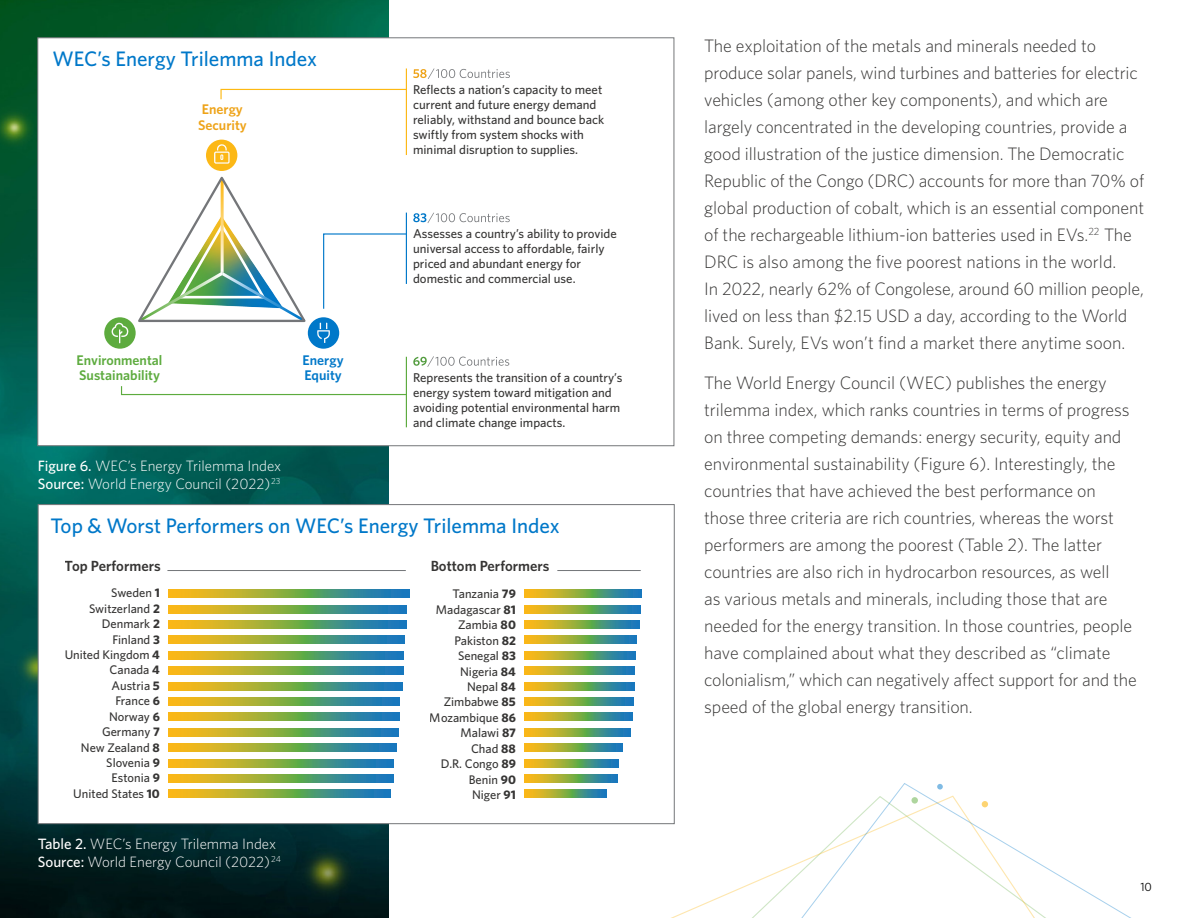
<style>
.page{position:relative;width:1188px;height:918px;background:#fff}
.page>*{position:absolute;margin:0;border:0;box-sizing:border-box;transform-origin:0 0}
.Subtitle_L2{font:500 21px "Whitney";color:#0078c9}
.Body{font:300 18px/27px "Whitney";letter-spacing:-.005em;color:#363534}
.t1{font:300 15px "Whitney";color:#fff}
.t2{font:600 14.7px "Whitney";color:#363534}
.t3{font:600 13.95px/15.1px "Whitney";color:#5dab3e}
.t4{font:600 13.95px/15.1px "Whitney";color:#eea318}
.t5{font:600 13.95px/15.1px "Whitney";color:#0078c9}
.t6{font:500 12.75px/15.1px "Whitney";color:#363534}
.t7{font:500 12.45px/15.5px "Whitney";color:#363534;text-align:right}
.t8{font:12px "Whitney";color:#000}
.s1{font-weight:500}
.s2{font-weight:700}
</style>
<div class="page">
<img style="left:0;top:0;width:388px;height:918px">
<div style="left:38px;top:38px;width:636px;height:408px;background:#fff;border:1px solid #747679"></div>
<svg style="left:413px;top:356px;width:96px;height:11px"></svg>
<svg style="left:413px;top:213px;width:97px;height:10px"></svg>
<svg style="left:413px;top:68px;width:97px;height:11px"></svg>
<div style="left:206px;top:140px;width:31px;height:31px;background:#fcb816;border-radius:50%"></div>
<svg style="left:214px;top:144px;width:16px;height:20px"></svg>
<div style="left:104px;top:317px;width:32px;height:32px;background:#5dab3e;border-radius:50%"></div>
<svg style="left:111px;top:323px;width:18px;height:20px"></svg>
<div style="left:308px;top:317px;width:31px;height:32px;background:#0078c9;border-radius:50%"></div>
<svg style="left:317px;top:323px;width:13px;height:20px"></svg>
<svg style="left:220px;top:88px;width:186px;height:12px"></svg>
<svg style="left:323px;top:233px;width:83px;height:76px"></svg>
<svg style="left:121px;top:385px;width:285px;height:11px"></svg>
<hr style="left:406px;top:213px;width:1px;height:71px;background:#0078c9">
<hr style="left:406px;top:357px;width:1px;height:70px;background:#5dab3e">
<hr style="left:406px;top:68px;width:1px;height:87px;background:#fcb816">
<svg style="left:138px;top:176px;width:168px;height:147px"></svg>
<div style="left:38px;top:504px;width:637px;height:320px;background:#fff;border:1px solid #747679"></div>
<svg style="left:168px;top:590px;width:242px;height:8px;background:#82a159"></svg>
<svg style="left:168px;top:621px;width:238px;height:7px;background:#83a159"></svg>
<svg style="left:168px;top:636px;width:237px;height:8px;background:#82a159"></svg>
<svg style="left:168px;top:651px;width:235px;height:8px;background:#83a159"></svg>
<svg style="left:168px;top:667px;width:235px;height:8px;background:#83a159"></svg>
<svg style="left:168px;top:682px;width:234px;height:8px;background:#83a159"></svg>
<svg style="left:168px;top:697px;width:232px;height:8px;background:#83a159"></svg>
<svg style="left:168px;top:713px;width:231px;height:8px;background:#83a159"></svg>
<svg style="left:168px;top:728px;width:231px;height:8px;background:#83a159"></svg>
<svg style="left:168px;top:744px;width:229px;height:8px;background:#82a159"></svg>
<svg style="left:168px;top:759px;width:225px;height:8px;background:#83a159"></svg>
<svg style="left:168px;top:774px;width:225px;height:8px;background:#83a159"></svg>
<svg style="left:168px;top:790px;width:223px;height:8px;background:#83a159"></svg>
<svg style="left:168px;top:605px;width:238px;height:8px;background:#83a159"></svg>
<svg style="left:524px;top:590px;width:118px;height:8px"></svg>
<svg style="left:524px;top:621px;width:116px;height:7px"></svg>
<svg style="left:524px;top:636px;width:113px;height:8px"></svg>
<svg style="left:524px;top:651px;width:112px;height:8px"></svg>
<svg style="left:524px;top:667px;width:110px;height:8px"></svg>
<svg style="left:524px;top:682px;width:110px;height:8px"></svg>
<svg style="left:524px;top:698px;width:109px;height:7px"></svg>
<svg style="left:524px;top:713px;width:108px;height:8px"></svg>
<svg style="left:524px;top:728px;width:107px;height:8px"></svg>
<svg style="left:524px;top:744px;width:99px;height:8px"></svg>
<svg style="left:524px;top:759px;width:94px;height:8px"></svg>
<svg style="left:524px;top:774px;width:94px;height:8px"></svg>
<svg style="left:524px;top:790px;width:82px;height:8px"></svg>
<svg style="left:524px;top:605px;width:116px;height:8px"></svg>
<hr style="left:167px;top:570px;width:239px;height:1px;background:#737679">
<hr style="left:557px;top:570px;width:84px;height:1px;background:#737679">
<svg style="left:633px;top:795px;width:97px;height:123px"></svg>
<svg style="left:730px;top:784px;width:346px;height:134px"></svg>
<svg style="left:911px;top:797px;width:7px;height:7px"></svg>
<p class="Subtitle_L2" style="left:52px;top:45px;width:266px">WEC’s Energy Trilemma Index</p>
<p class="t4" style="left:198px;top:102px;width:50px">Energy<br>Security</p>
<p class="t3" style="left:77px;top:352px;width:87px">Environmental<br>Sustainability</p>
<p class="t5" style="left:303px;top:352px;width:43px">Energy<br>Equity</p>
<p class="t6" style="left:413px;top:82px;width:193px">Reflects a nation’s capacity to meet current and future energy demand reliably, withstand and bounce back swiftly from system shocks with minimal disruption to supplies.</p>
<p class="t6" style="left:413px;top:226px;width:205px">Assesses a country’s ability to provide universal access to a-ordable, fairly priced and abundant energy for domestic and commercial use.</p>
<p class="t6" style="left:413px;top:369px;width:211px">Represents the transition of a country’s energy system toward mitigation and avoiding potential environmental harm and climate change impacts.</p>
<p class="t1" style="left:38px;top:455px;width:245px"><span class="s1">Figure 6.</span> WEC’s Energy Trilemma Index</p>
<p class="t1" style="left:38px;top:473px;width:244px"><span class="s1">Source:</span> World Energy Council (2022)<sup>23</sup></p>
<p class="Subtitle_L2" style="left:50px;top:512px;width:511px">Top &amp; Worst Performers on WEC’s Energy Trilemma Index</p>
<p class="t2" style="left:65px;top:556px;width:97px">Top Performers</p>
<p class="t2" style="left:431px;top:556px;width:120px">Bottom Performers</p>
<p class="t7" style="left:64px;top:585px;width:97px">Sweden <span class="s2">1<br></span>Switzerland <span class="s2">2<br></span>Denmark <span class="s2">2<br></span>Finland <span class="s2">3<br></span>United Kingdom <span class="s2">4<br></span>Canada <span class="s2">4<br></span>Austria <span class="s2">5<br></span>France <span class="s2">6<br></span>Norway <span class="s2">6<br></span>Germany <span class="s2">7<br></span>New Zealand <span class="s2">8<br></span>Slovenia <span class="s2">9<br></span>Estonia <span class="s2">9<br></span>United States <span class="s2">10</span></p>
<p class="t7" style="left:430px;top:586px;width:88px">Tanzania <span class="s2">79<br></span>Madagascar <span class="s2">81<br></span>Zambia <span class="s2">80<br></span>Pakiston <span class="s2">82<br></span>Senegal <span class="s2">83<br></span>Nigeria <span class="s2">84<br></span>Nepal <span class="s2">84<br></span>Zimbabwe <span class="s2">85<br></span>Mozambique <span class="s2">86<br></span>Malawi <span class="s2">87<br></span>Chad <span class="s2">88<br></span>D.R. Congo <span class="s2">89<br></span>Benin <span class="s2">90<br></span>Niger <span class="s2">91</span></p>
<p class="t1" style="left:38px;top:834px;width:240px"><span class="s1">Table 2.</span> WEC’s Energy Trilemma Index</p>
<p class="t1" style="left:38px;top:852px;width:245px"><span class="s1">Source:</span> World Energy Council (2022) <sup>24</sup></p>
<p class="Body" style="left:704px;top:32px;width:442px">The exploitation of the metals and minerals needed to produce solar panels, wind turbines and batteries for electric vehicles (among other key components), and which are largely concentrated in the developing countries, provide a good illustration of the justice dimension. The Democratic Republic of the Congo (DRC) accounts for more than 70% of global production of cobalt, which is an essential component of the rechargeable lithium-ion batteries used in EVs.<sup>22</sup> The DRC is also among the five poorest nations in the world.<br>In 2022, nearly 62% of Congolese, around 60 million people, lived on less than $2.15 USD a day, according to the World Bank. Surely, EVs won’t find a market there anytime soon.</p>
<p class="Body" style="left:704px;top:369px;width:434px">The World Energy Council (WEC) publishes the energy trilemma index, which ranks countries in terms of progress on three competing demands: energy security, equity and environmental sustainability (Figure 6). Interestingly, the countries that have achieved the best performance on those three criteria are rich countries, whereas the worst performers are among the poorest (Table 2). The latter countries are also rich in hydrocarbon resources, as well<br>as various metals and minerals, including those that are needed for the energy transition. In those countries, people have complained about what they described as “climate colonialism,” which can negatively affect support for and the speed of the global energy transition.</p>
<p class="t8" style="left:1140px;top:879px;width:13px">10</p>
</div>
